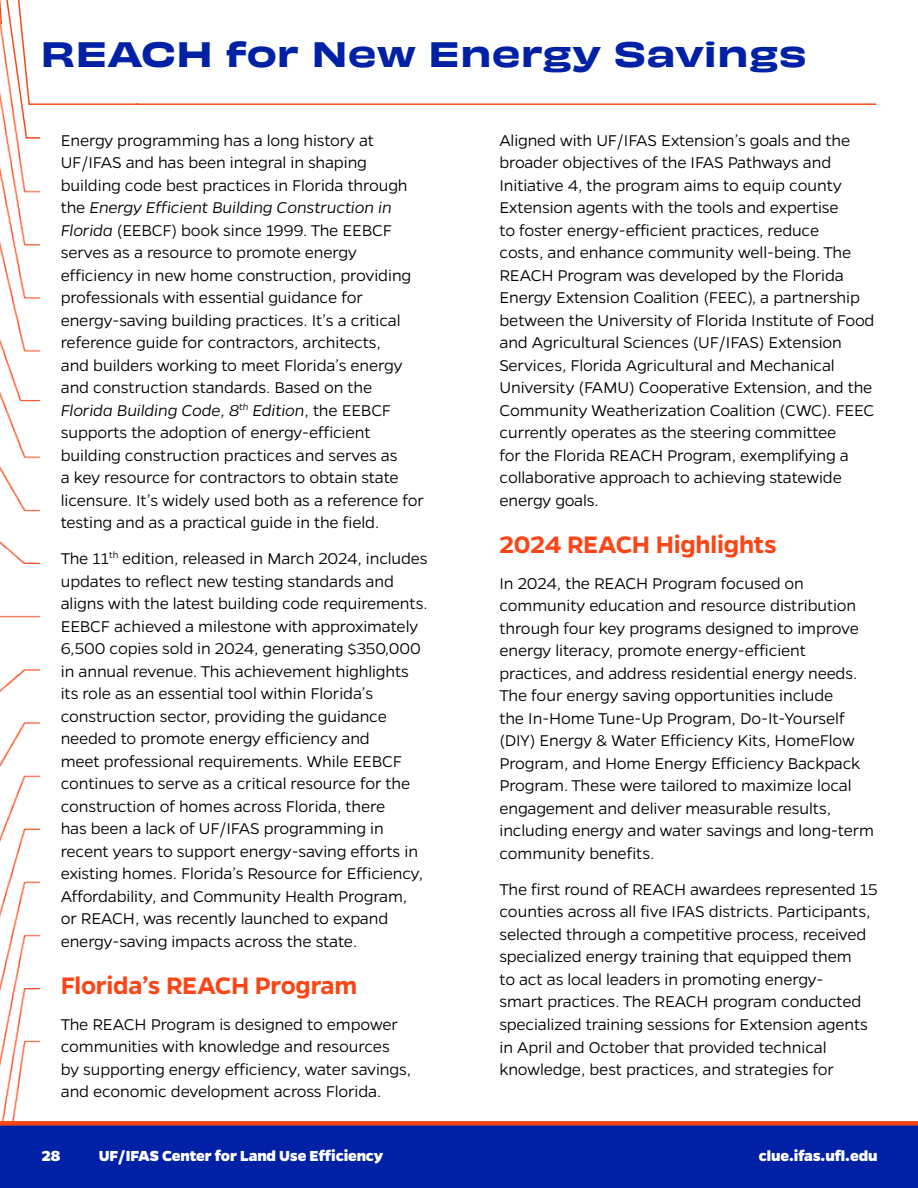
<style>
.page{position:relative;width:918px;height:1188px;background:#fff}
.page>*{position:absolute;margin:0;border:0;box-sizing:border-box;transform-origin:0 0}
.t1{font:33px "Obviously Wide Semi";color:#0021a5}
.t2{font:600 27px "Gentona";letter-spacing:-.01em;color:#fa4616}
.t3{font:300 17.7px/22.5px "Gentona";letter-spacing:-.01em;color:#000}
.t4{font:800 16.5px "Gentona";letter-spacing:-.01em;color:#fff}
.s1{font-style:italic}
</style>
<div class="page">
<img style="left:0;top:26px;width:40px;height:1095px">
<svg style="left:1px;top:0;width:39px;height:139px"></svg>
<svg style="left:10px;top:0;width:126px;height:106px"></svg>
<svg style="left:0;top:0;width:3px;height:26px"></svg>
<hr style="left:136px;top:103px;width:740px;height:2px;background:#fa4616">
<div style="left:0;top:1123px;width:918px;height:65px;background:#0021a5"></div>
<div style="left:0;top:1121px;width:918px;height:5px;background:#fa4616"></div>
<h1 class="t1" style="left:40px;top:27px;width:768px">REACH for New Energy Savings</h1>
<p class="t3" style="left:61px;top:129px;width:365px">Energy programming has a long history at UF/IFAS and has been integral in shaping building code best practices in Florida through the <span class="s1">Energy Efficient Building Construction in Florida</span> (EEBCF) book since 1999. The EEBCF serves as a resource to promote energy efficiency in new home construction, providing professionals with essential guidance for energy-saving building practices. It’s a critical reference guide for contractors, architects,<br>and builders working to meet Florida’s energy and construction standards. Based on the <span class="s1">Florida Building Code, 8</span><sup>th</sup> <span class="s1">Edition</span>, the EEBCF supports the adoption of energy-efficient building construction practices and serves as<br>a key resource for contractors to obtain state licensure. It’s widely used both as a reference for testing and as a practical guide in the field.</p>
<p class="t3" style="left:61px;top:547px;width:368px">The 11<sup>th</sup> edition, released in March 2024, includes updates to reflect new testing standards and aligns with the latest building code requirements.<br>EEBCF achieved a milestone with approximately 6,500 copies sold in 2024, generating $350,000 in annual revenue. This achievement highlights its role as an essential tool within Florida’s construction sector, providing the guidance needed to promote energy efficiency and<br>meet professional requirements. While EEBCF continues to serve as a critical resource for the construction of homes across Florida, there<br>has been a lack of UF/IFAS programming in recent years to support energy-saving efforts in existing homes. Florida’s Resource for Efficiency, Affordability, and Community Health Program, or REACH, was recently launched to expand energy-saving impacts across the state.</p>
<h2 class="t2" style="left:61px;top:970px;width:298px">Florida’s REACH Program</h2>
<p class="t3" style="left:61px;top:1013px;width:352px">The REACH Program is designed to empower communities with knowledge and resources by supporting energy efficiency, water savings, and economic development across Florida.</p>
<p class="t3" style="left:500px;top:129px;width:377px">Aligned with UF/IFAS Extension’s goals and the broader objectives of the IFAS Pathways and Initiative 4, the program aims to equip county Extension agents with the tools and expertise<br>to foster energy-efficient practices, reduce<br>costs, and enhance community well-being. The REACH Program was developed by the Florida Energy Extension Coalition (FEEC), a partnership between the University of Florida Institute of Food and Agricultural Sciences (UF/IFAS) Extension Services, Florida Agricultural and Mechanical University (FAMU) Cooperative Extension, and the Community Weatherization Coalition (CWC). FEEC currently operates as the steering committee<br>for the Florida REACH Program, exemplifying a collaborative approach to achieving statewide energy goals.</p>
<h2 class="t2" style="left:500px;top:529px;width:279px">2024 REACH Highlights</h2>
<p class="t3" style="left:500px;top:572px;width:376px">In 2024, the REACH Program focused on community education and resource distribution through four key programs designed to improve energy literacy, promote energy-efficient practices, and address residential energy needs.<br>The four energy saving opportunities include<br>the In-Home Tune-Up Program, Do-It-Yourself (DIY) Energy &amp; Water Efficiency Kits, HomeFlow Program, and Home Energy Efficiency Backpack Program. These were tailored to maximize local engagement and deliver measurable results, including energy and water savings and long-term community benefits.</p>
<p class="t3" style="left:500px;top:878px;width:380px">The first round of REACH awardees represented 15 counties across all five IFAS districts. Participants, selected through a competitive process, received specialized energy training that equipped them<br>to act as local leaders in promoting energy-<br>smart practices. The REACH program conducted specialized training sessions for Extension agents in April and October that provided technical knowledge, best practices, and strategies for</p>
<p class="t4" style="left:42px;top:1146px;width:20px">28</p>
<p class="t4" style="left:99px;top:1146px;width:286px">UF/IFAS Center for Land Use Efficiency</p>
<p class="t4" style="left:759px;top:1146px;width:120px">clue.ifas.ufl.edu</p>
</div>
